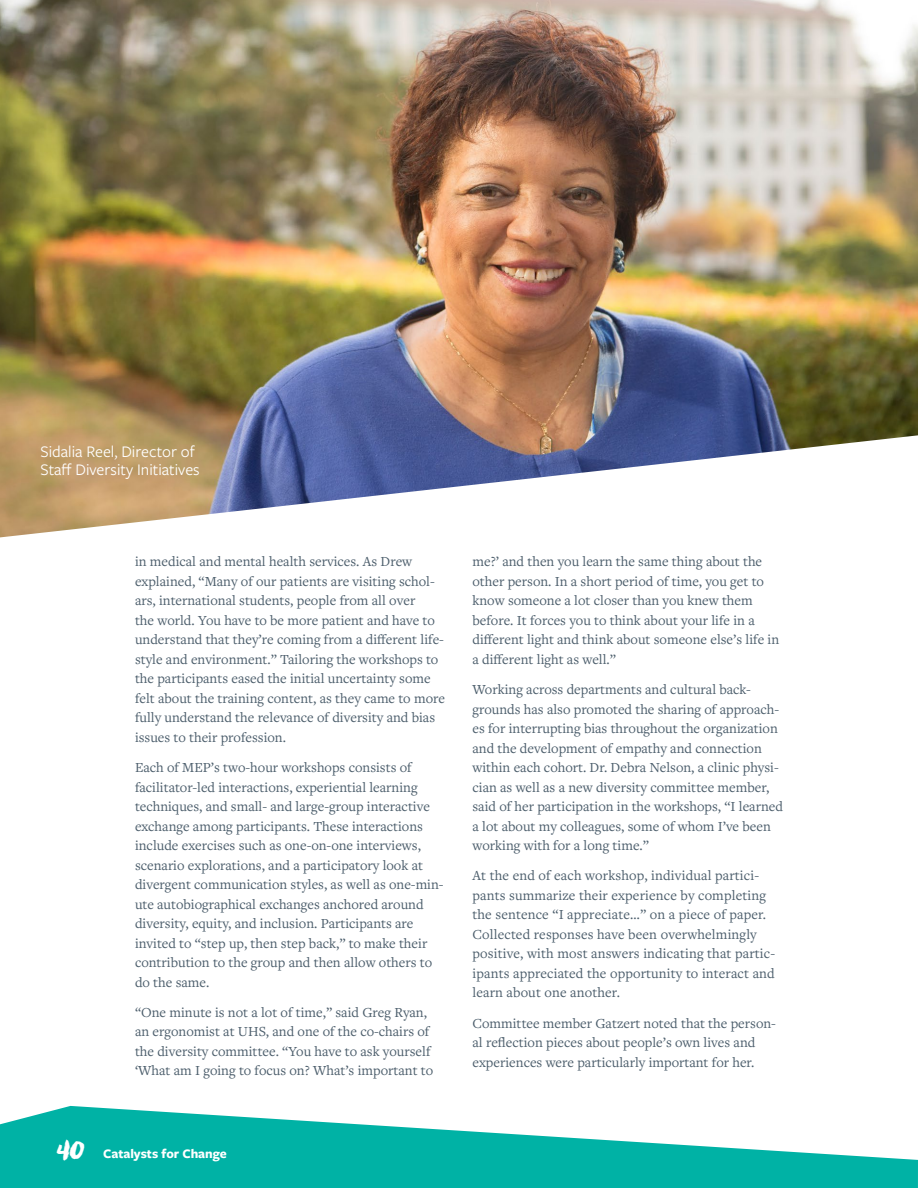
<style>
.page{position:relative;width:918px;height:1188px;background:#fff}
.page>*{position:absolute;margin:0;border:0;box-sizing:border-box;transform-origin:0 0}
.t1{font:36px "Manhattan Darling";color:#fff}
.t2{font:16.8px/18px "Freight Sans Pro";color:#fff}
.t3{font:14.4px/19.5px "Freight Text Pro";color:#4b5d6b}
.t4{font:700 13.5px "Freight Sans Pro";color:#fff}
</style>
<div class="page">
<svg style="left:0;top:1106px;width:918px;height:82px;fill:#00b2a5"></svg>
<img style="left:0;top:0;width:918px;height:537px">
<p class="t2" style="left:40px;top:442px;width:161px">Sidalia Reel, Director of<br>Staff Diversity Initiatives</p>
<p class="t3" style="left:135px;top:551px;width:312px">in medical and mental health services. As Drew explained, “Many of our patients are visiting schol&shy;ars, international students, people from all over<br>the world. You have to be more patient and have to understand that they’re coming from a different life&shy;style and environment.” Tailoring the workshops to the participants eased the initial uncertainty some felt about the training content, as they came to more fully understand the relevance of diversity and bias issues to their profession.</p>
<p class="t3" style="left:135px;top:757px;width:310px">Each of MEP’s two-hour workshops consists of facilitator-led interactions, experiential learning techniques, and small- and large-group interactive exchange among participants. These interactions include exercises such as one-on-one interviews, scenario explorations, and a participatory look at divergent communication styles, as well as one-min&shy;ute autobiographical exchanges anchored around diversity, equity, and inclusion. Participants are invited to “step up, then step back,” to make their contribution to the group and then allow others to do the same.</p>
<p class="t3" style="left:135px;top:1002px;width:300px">“One minute is not a lot of time,” said Greg Ryan, an ergonomist at UHS, and one of the co-chairs of the diversity committee. “You have to ask yourself ‘What am I going to focus on? What’s important to</p>
<h1 class="t1" style="left:57px;top:1136px;width:29px">40</h1>
<p class="t4" style="left:103px;top:1145px;width:125px">Catalysts for Change</p>
<p class="t3" style="left:472px;top:551px;width:308px">me?’ and then you learn the same thing about the other person. In a short period of time, you get to know someone a lot closer than you knew them before. It forces you to think about your life in a different light and think about someone else’s life in a different light as well.”</p>
<p class="t3" style="left:472px;top:679px;width:312px">Working across departments and cultural back&shy;grounds has also promoted the sharing of approach&shy;es for interrupting bias throughout the organization and the development of empathy and connection within each cohort. Dr. Debra Nelson, a clinic physi&shy;cian as well as a new diversity committee member, said of her participation in the workshops, “I learned a lot about my colleagues, some of whom I’ve been working with for a long time.”</p>
<p class="t3" style="left:472px;top:865px;width:304px">At the end of each workshop, individual partici&shy;pants summarize their experience by completing the sentence “I appreciate…” on a piece of paper.<br>Collected responses have been overwhelmingly positive, with most answers indicating that partic&shy;ipants appreciated the opportunity to interact and learn about one another.</p>
<p class="t3" style="left:472px;top:1013px;width:305px">Committee member Gatzert noted that the person&shy;al reflection pieces about people’s own lives and experiences were particularly important for her.</p>
</div>
